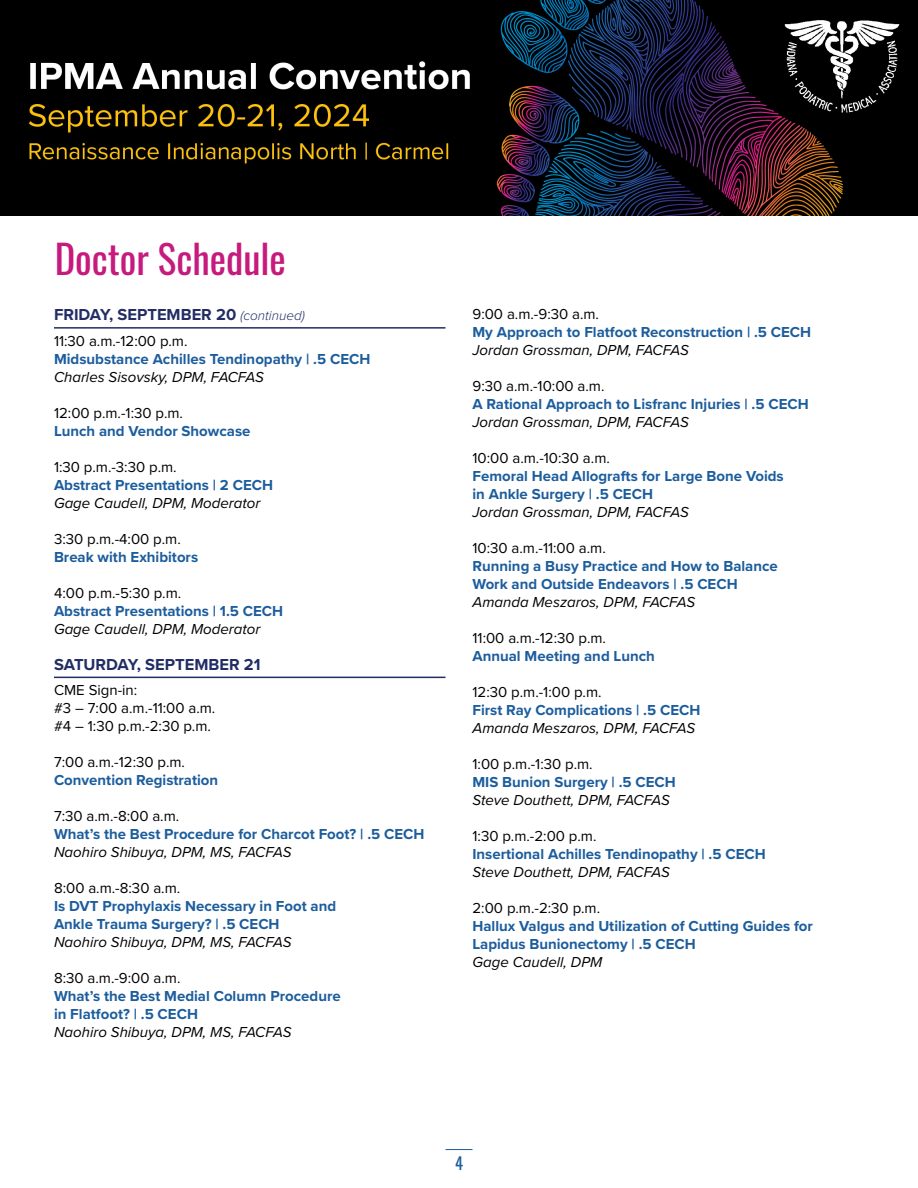
<style>
.page{position:relative;width:918px;height:1188px;background:#fff}
.page>*{position:absolute;margin:0;border:0;box-sizing:border-box;transform-origin:0 0}
.t1{font:39px "Oswald";color:#c61a7d}
.t2{font:700 16.5px "Proxima Nova";color:#222d65}
.t3{font:16.5px "Oswald";color:#1c5d9d}
.t4{font:700 15px/18px "Proxima Nova";color:#1c5d9d}
.t5{font:15px/18px "Proxima Nova";color:#000}
.t6{font:italic 15px "Proxima Nova";color:#000}
.s1{font-weight:300;font-style:italic;font-size:13.5px}
</style>
<div class="page">
<svg style="left:446px;top:1149px;width:26px;height:1px"></svg>
<img style="left:0;top:0;width:918px;height:216px">
<hr style="left:54px;top:327px;width:392px;height:2px;background:#222d65">
<hr style="left:54px;top:677px;width:392px;height:1px;background:#222d65">
<h1 class="t1" style="left:55px;top:224px;width:233px">Doctor Schedule</h1>
<p class="t2" style="left:54px;top:303px;width:252px">FRIDAY, SEPTEMBER 20 <span class="s1">(continued)</span></p>
<p class="t5" style="left:54px;top:331px;width:135px">11:30 a.m.-12:00 p.m.</p>
<p class="t4" style="left:54px;top:350px;width:318px">Midsubstance Achilles Tendinopathy | .5 CECH</p>
<p class="t6" style="left:54px;top:366px;width:212px">Charles Sisovsky, DPM, FACFAS</p>
<p class="t5" style="left:54px;top:403px;width:131px">12:00 p.m.-1:30 p.m.</p>
<p class="t4" style="left:54px;top:422px;width:198px">Lunch and Vendor Showcase</p>
<p class="t5" style="left:54px;top:457px;width:124px">1:30 p.m.-3:30 p.m.</p>
<p class="t4" style="left:54px;top:476px;width:221px">Abstract Presentations | 2 CECH</p>
<p class="t6" style="left:54px;top:492px;width:208px">Gage Caudell, DPM, Moderator</p>
<p class="t5" style="left:54px;top:529px;width:128px">3:30 p.m.-4:00 p.m.</p>
<p class="t4" style="left:54px;top:548px;width:146px">Break with Exhibitors</p>
<p class="t5" style="left:54px;top:583px;width:129px">4:00 p.m.-5:30 p.m.</p>
<p class="t4" style="left:54px;top:602px;width:231px">Abstract Presentations | 1.5 CECH</p>
<p class="t6" style="left:54px;top:618px;width:208px">Gage Caudell, DPM, Moderator</p>
<p class="t2" style="left:54px;top:652px;width:208px">SATURDAY, SEPTEMBER 21</p>
<p class="t5" style="left:54px;top:681px;width:163px">CME Sign-in:<br>#3 – 7:00 a.m.-11:00 a.m. #4 – 1:30 p.m.-2:30 p.m.</p>
<p class="t5" style="left:54px;top:753px;width:133px">7:00 a.m.-12:30 p.m.</p>
<p class="t4" style="left:54px;top:771px;width:166px">Convention Registration</p>
<p class="t5" style="left:54px;top:807px;width:127px">7:30 a.m.-8:00 a.m.</p>
<p class="t4" style="left:54px;top:825px;width:372px">What’s the Best Procedure for Charcot Foot? | .5 CECH</p>
<p class="t6" style="left:54px;top:841px;width:239px">Naohiro Shibuya, DPM, MS, FACFAS</p>
<p class="t5" style="left:54px;top:879px;width:128px">8:00 a.m.-8:30 a.m.</p>
<p class="t4" style="left:54px;top:897px;width:284px">Is DVT Prophylaxis Necessary in Foot and<br>Ankle Trauma Surgery? | .5 CECH</p>
<p class="t6" style="left:54px;top:931px;width:239px">Naohiro Shibuya, DPM, MS, FACFAS</p>
<p class="t5" style="left:54px;top:969px;width:128px">8:30 a.m.-9:00 a.m.</p>
<p class="t4" style="left:54px;top:987px;width:288px">What’s the Best Medial Column Procedure in Flatfoot? | .5 CECH</p>
<p class="t6" style="left:54px;top:1021px;width:239px">Naohiro Shibuya, DPM, MS, FACFAS</p>
<p class="t5" style="left:472px;top:305px;width:128px">9:00 a.m.-9:30 a.m.</p>
<p class="t4" style="left:472px;top:323px;width:340px">My Approach to Flatfoot Reconstruction | .5 CECH</p>
<p class="t6" style="left:472px;top:339px;width:218px">Jordan Grossman, DPM, FACFAS</p>
<p class="t5" style="left:472px;top:377px;width:134px">9:30 a.m.-10:00 a.m.</p>
<p class="t4" style="left:472px;top:395px;width:338px">A Rational Approach to Lisfranc Injuries | .5 CECH</p>
<p class="t6" style="left:472px;top:411px;width:218px">Jordan Grossman, DPM, FACFAS</p>
<p class="t5" style="left:472px;top:449px;width:139px">10:00 a.m.-10:30 a.m.</p>
<p class="t4" style="left:472px;top:467px;width:313px">Femoral Head Allografts for Large Bone Voids in Ankle Surgery | .5 CECH</p>
<p class="t6" style="left:472px;top:501px;width:218px">Jordan Grossman, DPM, FACFAS</p>
<p class="t5" style="left:472px;top:539px;width:135px">10:30 a.m.-11:00 a.m.</p>
<p class="t4" style="left:472px;top:557px;width:307px">Running a Busy Practice and How to Balance<br>Work and Outside Endeavors | .5 CECH</p>
<p class="t6" style="left:472px;top:591px;width:224px">Amanda Meszaros, DPM, FACFAS</p>
<p class="t5" style="left:472px;top:629px;width:135px">11:00 a.m.-12:30 p.m.</p>
<p class="t4" style="left:472px;top:647px;width:184px">Annual Meeting and Lunch</p>
<p class="t5" style="left:472px;top:683px;width:131px">12:30 p.m.-1:00 p.m.</p>
<p class="t4" style="left:472px;top:701px;width:229px">First Ray Complications | .5 CECH</p>
<p class="t6" style="left:472px;top:717px;width:224px">Amanda Meszaros, DPM, FACFAS</p>
<p class="t5" style="left:472px;top:755px;width:122px">1:00 p.m.-1:30 p.m.</p>
<p class="t4" style="left:472px;top:773px;width:205px">MIS Bunion Surgery | .5 CECH</p>
<p class="t6" style="left:472px;top:789px;width:199px">Steve Douthett, DPM, FACFAS</p>
<p class="t5" style="left:472px;top:827px;width:125px">1:30 p.m.-2:00 p.m.</p>
<p class="t4" style="left:472px;top:845px;width:295px">Insertional Achilles Tendinopathy | .5 CECH</p>
<p class="t6" style="left:472px;top:861px;width:199px">Steve Douthett, DPM, FACFAS</p>
<p class="t5" style="left:472px;top:899px;width:129px">2:00 p.m.-2:30 p.m.</p>
<p class="t4" style="left:472px;top:917px;width:342px">Hallux Valgus and Utilization of Cutting Guides for<br>Lapidus Bunionectomy | .5 CECH</p>
<p class="t6" style="left:472px;top:951px;width:131px">Gage Caudell, DPM</p>
<p class="t3" style="left:455px;top:1149px;width:9px">4</p>
</div>
